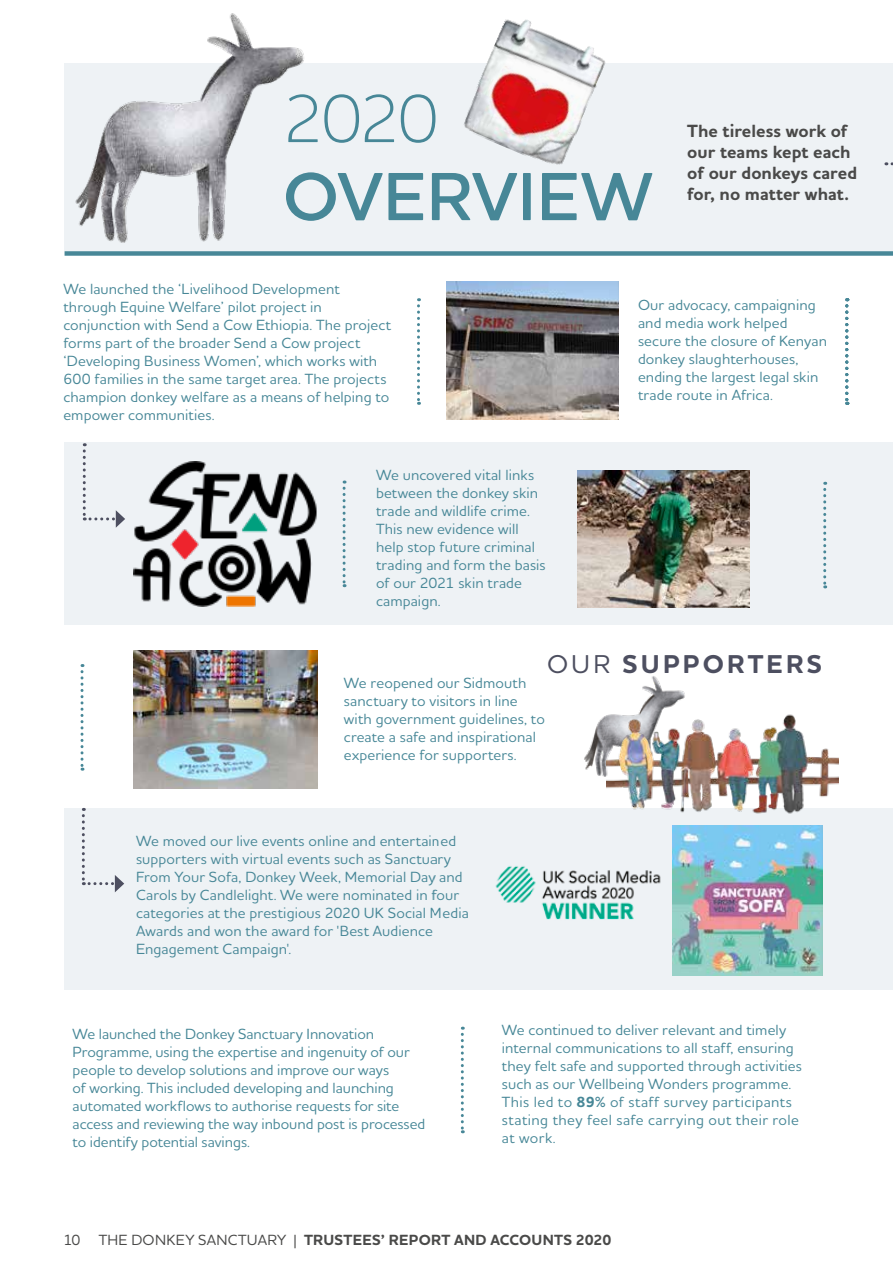
<style>
.page{position:relative;width:893px;height:1263px;background:#fff}
.page>*{position:absolute;margin:0;border:0;box-sizing:border-box;transform-origin:0 0}
.t1{font:600 69.3px "Houschka Alt Pro";letter-spacing:.01em;color:#478797}
.t2{font:300 69.3px "Houschka Alt Pro";color:#478797}
.t3{font:700 26.25px "Houschka Alt Pro";letter-spacing:.12em;color:#4d4f60}
.t4{font:700 18px/21px "Houschka Alt Pro";color:#4a4a49}
.t5{font:500 15px/18px "Houschka Alt Pro";letter-spacing:.005em;color:#478797}
.t6{font:700 15px "Houschka Alt Pro";letter-spacing:.015em;color:#4a4a49}
.s1{font-weight:500}
.s2{font-weight:700}
</style>
<div class="page">
<div style="left:65px;top:807px;width:828px;height:183px;background:#eef2f5"></div>
<div style="left:65px;top:625px;width:828px;height:183px;background:#fff"></div>
<div style="left:65px;top:442px;width:828px;height:183px;background:#eef2f5"></div>
<div style="left:65px;top:64px;width:828px;height:187px;background:#eef2f5"></div>
<svg style="left:83px;top:443px;width:42px;height:85px"></svg>
<svg style="left:82px;top:808px;width:42px;height:84px"></svg>
<svg style="left:886px;top:162px;width:7px;height:3px"></svg>
<img style="left:446px;top:282px;width:172px;height:137px">
<div style="left:65px;top:251px;width:828px;height:5px;background:#478797"></div>
<img style="left:577px;top:470px;width:172px;height:138px">
<img style="left:133px;top:651px;width:185px;height:137px">
<svg style="left:343px;top:480px;width:3px;height:107px"></svg>
<svg style="left:417px;top:298px;width:3px;height:107px"></svg>
<svg style="left:81px;top:664px;width:3px;height:107px"></svg>
<svg style="left:823px;top:482px;width:3px;height:106px"></svg>
<img style="left:133px;top:461px;width:184px;height:145px">
<svg style="left:845px;top:298px;width:3px;height:107px"></svg>
<svg style="left:461px;top:1027px;width:3px;height:106px"></svg>
<img style="left:71px;top:13px;width:240px;height:230px">
<img style="left:495px;top:866px;width:166px;height:54px">
<img style="left:459px;top:19px;width:151px;height:146px">
<img style="left:672px;top:825px;width:150px;height:150px">
<img style="left:584px;top:676px;width:101px;height:101px">
<img style="left:606px;top:708px;width:233px;height:106px">
<h1 class="t2" style="left:282px;top:74px;width:158px">2020</h1>
<h1 class="t1" style="left:283px;top:152px;width:371px">OVERVIEW</h1>
<p class="t4" style="left:687px;top:121px;width:171px">The tireless work of our teams kept each of our donkeys cared for, no matter what.</p>
<p class="t5" style="left:63px;top:279px;width:329px">We launched the ‘Livelihood Development through Equine Welfare’ pilot project in conjunction with Send a Cow Ethiopia. The project forms part of the broader Send a Cow project ‘Developing Business Women’, which works with 600 families in the same target area. The projects champion donkey welfare as a means of helping to empower communities.</p>
<p class="t5" style="left:376px;top:466px;width:171px">We uncovered vital links between the donkey skin trade and wildlife crime.<br>This new evidence will help stop future criminal trading and form the basis of our 2021 skin trade campaign.</p>
<p class="t5" style="left:638px;top:295px;width:190px">Our advocacy, campaigning and media work helped secure the closure of Kenyan donkey slaughterhouses, ending the largest legal skin trade route in Africa.</p>
<h2 class="t3" style="left:547px;top:647px;width:276px"><span class="s1">OUR</span> SUPPORTERS</h2>
<p class="t5" style="left:344px;top:673px;width:202px">We reopened our Sidmouth sanctuary to visitors in line with government guidelines, to create a safe and inspirational experience for supporters.</p>
<p class="t5" style="left:136px;top:831px;width:334px">We moved our live events online and entertained supporters with virtual events such as Sanctuary From Your Sofa, Donkey Week, Memorial Day and Carols by Candlelight. We were nominated in four categories at the prestigious 2020 UK Social Media Awards and won the award for 'Best Audience Engagement Campaign'.</p>
<p class="t5" style="left:73px;top:1024px;width:354px">We launched the Donkey Sanctuary Innovation Programme, using the expertise and ingenuity of our people to develop solutions and improve our ways<br>of working. This included developing and launching automated workflows to authorise requests for site access and reviewing the way inbound post is processed to identify potential savings.</p>
<p class="t5" style="left:502px;top:1020px;width:302px">We continued to deliver relevant and timely internal communications to all staff, ensuring they felt safe and supported through activities such as our Wellbeing Wonders programme.<br>This led to <span class="s2">89%</span> of staff survey participants stating they feel safe carrying out their role at work.</p>
<p class="t6" style="left:63px;top:1230px;width:549px"><span class="s1">10 THE DONKEY SANCTUARY |</span> TRUSTEES’ REPORT AND ACCOUNTS 2020</p>
<p class="t6" style="left:304px;top:1230px;width:166px">ANNUAL REVIEW 2020</p>
</div>
